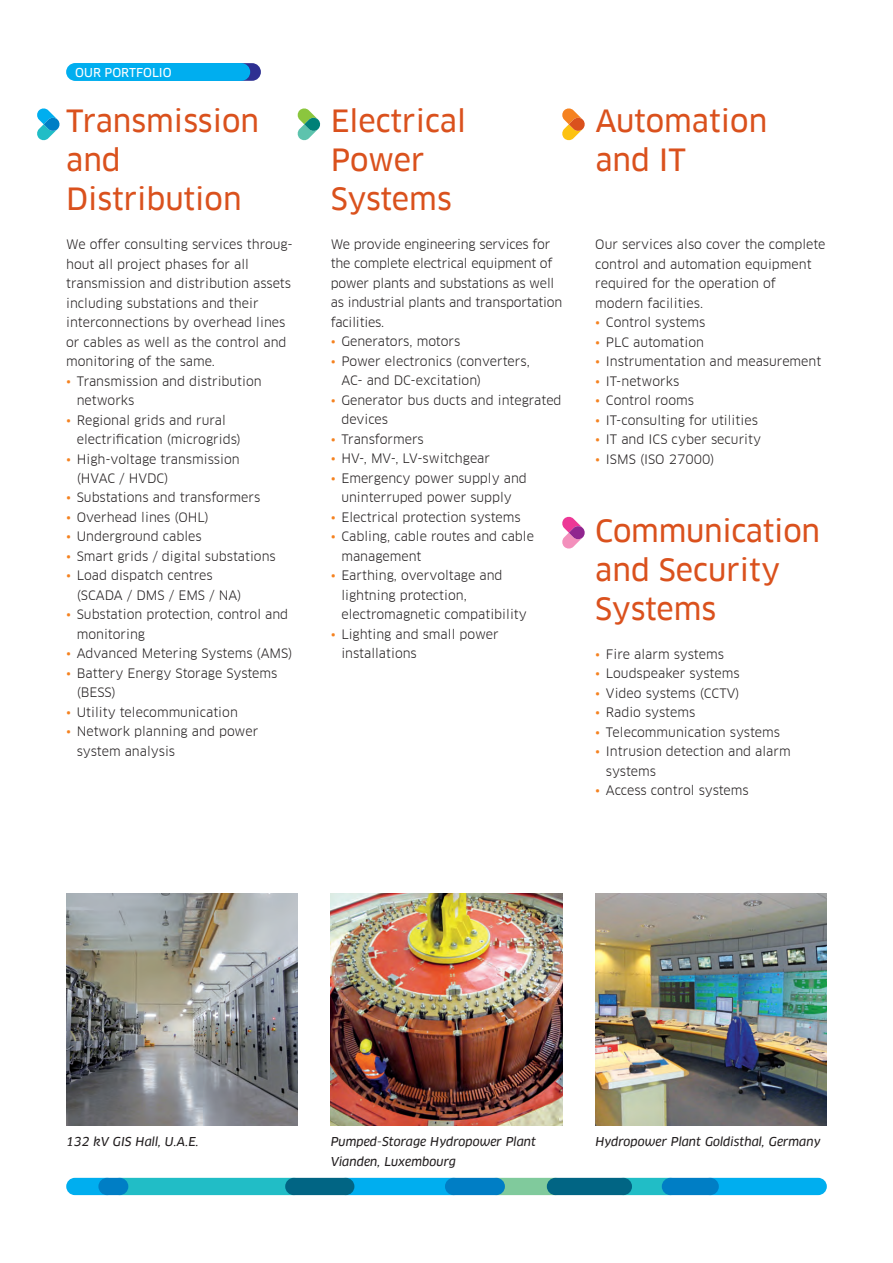
<style>
.page{position:relative;width:893px;height:1263px;background:#fff}
.page>*{position:absolute;margin:0;border:0;box-sizing:border-box;transform-origin:0 0}
.t1{font:30px/39px "Clan Offc Pro News";color:#da511d}
.t2{font:12.75px/19.5px "Clan Offc Pro";color:#231f20}
.t3{font:italic 12px "Clan Offc Pro News";color:#231f20}
.t4{font:12px "Clan Offc Pro News";color:#fff}
.s1{color:#f58220}
</style>
<div class="page">
<div style="left:106px;top:63px;width:155px;height:18px;background:#2e3092;border-radius:9px"></div>
<div style="left:66px;top:63px;width:184px;height:18px;background:#00aeef;border-radius:9px"></div>
<img style="left:331px;top:894px;width:231px;height:231px">
<img style="left:66px;top:894px;width:232px;height:231px">
<img style="left:595px;top:894px;width:232px;height:231px">
<div style="left:701px;top:1178px;width:126px;height:17px;background:#00aeef;border-radius:9px"></div>
<div style="left:615px;top:1178px;width:64px;height:17px;background:#21bdc6;border-radius:9px"></div>
<div style="left:488px;top:1178px;width:76px;height:17px;background:#80ca9c;border-radius:9px"></div>
<div style="left:547px;top:1178px;width:85px;height:17px;background:#016584;border-radius:9px"></div>
<div style="left:337px;top:1178px;width:125px;height:17px;background:#00aeef;border-radius:9px"></div>
<div style="left:111px;top:1178px;width:191px;height:17px;background:#21bdc6;border-radius:9px"></div>
<div style="left:66px;top:1178px;width:50px;height:17px;background:#00aeef;border-radius:9px"></div>
<div style="left:445px;top:1178px;width:60px;height:17px;background:#007ec5;border-radius:9px"></div>
<div style="left:285px;top:1178px;width:69px;height:17px;background:#016584;border-radius:9px"></div>
<div style="left:98px;top:1178px;width:30px;height:17px;background:#007ec5;border-radius:9px"></div>
<div style="left:662px;top:1178px;width:57px;height:17px;background:#007ec5;border-radius:9px"></div>
<svg style="left:37px;top:108px;width:23px;height:33px"></svg>
<svg style="left:562px;top:516px;width:23px;height:33px"></svg>
<svg style="left:297px;top:108px;width:24px;height:33px"></svg>
<svg style="left:562px;top:108px;width:23px;height:33px"></svg>
<p class="t4" style="left:75px;top:65px;width:98px">OUR PORTFOLIO</p>
<h1 class="t1" style="left:66px;top:101px;width:194px">Transmission and<br>Distribution</h1>
<h1 class="t1" style="left:331px;top:101px;width:137px">Electrical<br>Power<br>Systems</h1>
<h1 class="t1" style="left:595px;top:101px;width:173px">Automation and IT</h1>
<p class="t2" style="left:66px;top:234px;width:228px">We offer consulting services throug&shy;hout all project phases for all transmission and distribution assets including substations and their interconnections by overhead lines or cables as well as the control and monitoring of the same.</p>
<p class="t2" style="left:77px;top:371px;width:186px;text-indent:-11px"><span class="s1">•</span> Transmission and distribution networks</p>
<p class="t2" style="left:77px;top:410px;width:166px;text-indent:-11px"><span class="s1">•</span> Regional grids and rural electrification (microgrids)</p>
<p class="t2" style="left:77px;top:449px;width:164px;text-indent:-11px"><span class="s1">•</span> High-voltage transmission (HVAC / HVDC)</p>
<p class="t2" style="left:66px;top:488px;width:196px"><span class="s1">•</span> Substations and transformers</p>
<p class="t2" style="left:66px;top:507px;width:144px"><span class="s1">•</span> Overhead lines (OHL)</p>
<p class="t2" style="left:66px;top:527px;width:137px"><span class="s1">•</span> Underground cables</p>
<p class="t2" style="left:66px;top:546px;width:211px"><span class="s1">•</span> Smart grids / digital substations</p>
<p class="t2" style="left:77px;top:566px;width:166px;text-indent:-11px"><span class="s1">•</span> Load dispatch centres (SCADA / DMS / EMS / NA)</p>
<p class="t2" style="left:77px;top:605px;width:213px;text-indent:-11px"><span class="s1">•</span> Substation protection, control and monitoring</p>
<p class="t2" style="left:66px;top:644px;width:228px"><span class="s1">•</span> Advanced Metering Systems (AMS)</p>
<p class="t2" style="left:77px;top:663px;width:202px;text-indent:-11px"><span class="s1">•</span> Battery Energy Storage Systems (BESS)</p>
<p class="t2" style="left:66px;top:702px;width:173px"><span class="s1">•</span> Utility telecommunication</p>
<p class="t2" style="left:77px;top:722px;width:183px;text-indent:-11px"><span class="s1">•</span> Network planning and power system analysis</p>
<p class="t2" style="left:331px;top:234px;width:233px">We provide engineering services for the complete electrical equipment of power plants and substations as well as industrial plants and transportation facilities.</p>
<p class="t2" style="left:331px;top:332px;width:131px"><span class="s1">•</span> Generators, motors</p>
<p class="t2" style="left:341px;top:351px;width:190px;text-indent:-11px"><span class="s1">•</span> Power electronics (converters,<br>AC- and DC-excitation)</p>
<p class="t2" style="left:341px;top:390px;width:222px;text-indent:-11px"><span class="s1">•</span> Generator bus ducts and integrated devices</p>
<p class="t2" style="left:331px;top:429px;width:95px"><span class="s1">•</span> Transformers</p>
<p class="t2" style="left:331px;top:449px;width:161px"><span class="s1">•</span> HV-, MV-, LV-switchgear</p>
<p class="t2" style="left:331px;top:468px;width:198px;text-align:center"><span class="s1">•</span> Emergency power supply and uninterruped power supply</p>
<p class="t2" style="left:331px;top:507px;width:191px"><span class="s1">•</span> Electrical protection systems</p>
<p class="t2" style="left:341px;top:527px;width:194px;text-indent:-11px"><span class="s1">•</span> Cabling, cable routes and cable management</p>
<p class="t2" style="left:341px;top:566px;width:187px;text-indent:-11px"><span class="s1">•</span> Earthing, overvoltage and lightning protection, electromagnetic compatibility</p>
<p class="t2" style="left:341px;top:624px;width:159px;text-indent:-11px"><span class="s1">•</span> Lighting and small power installations</p>
<p class="t2" style="left:595px;top:234px;width:232px">Our services also cover the complete control and automation equipment required for the operation of modern facilities.</p>
<p class="t2" style="left:595px;top:312px;width:112px"><span class="s1">•</span> Control systems</p>
<p class="t2" style="left:595px;top:332px;width:110px"><span class="s1">•</span> PLC automation</p>
<p class="t2" style="left:595px;top:351px;width:228px"><span class="s1">•</span> Instrumentation and measurement</p>
<p class="t2" style="left:595px;top:371px;width:85px"><span class="s1">•</span> IT-networks</p>
<p class="t2" style="left:595px;top:390px;width:100px"><span class="s1">•</span> Control rooms</p>
<p class="t2" style="left:595px;top:410px;width:164px"><span class="s1">•</span> IT-consulting for utilities</p>
<p class="t2" style="left:595px;top:429px;width:167px"><span class="s1">•</span> IT and ICS cyber security</p>
<p class="t2" style="left:595px;top:449px;width:121px"><span class="s1">•</span> ISMS (ISO 27000)</p>
<h1 class="t1" style="left:595px;top:511px;width:226px">Communication and Security<br>Systems</h1>
<p class="t2" style="left:595px;top:644px;width:130px"><span class="s1">•</span> Fire alarm systems</p>
<p class="t2" style="left:595px;top:663px;width:146px"><span class="s1">•</span> Loudspeaker systems</p>
<p class="t2" style="left:595px;top:683px;width:146px"><span class="s1">•</span> Video systems (CCTV)</p>
<p class="t2" style="left:595px;top:702px;width:101px"><span class="s1">•</span> Radio systems</p>
<p class="t2" style="left:595px;top:722px;width:186px"><span class="s1">•</span> Telecommunication systems</p>
<p class="t2" style="left:606px;top:741px;width:186px;text-indent:-11px"><span class="s1">•</span> Intrusion detection and alarm systems</p>
<p class="t2" style="left:595px;top:780px;width:155px"><span class="s1">•</span> Access control systems</p>
<p class="t3" style="left:66px;top:1135px;width:134px">132 kV GIS Hall, U.A.E.</p>
<p class="t3" style="left:331px;top:1135px;width:207px">Pumped-Storage Hydropower Plant</p>
<p class="t3" style="left:595px;top:1135px;width:227px">Hydropower Plant Goldisthal, Germany</p>
<p class="t3" style="left:331px;top:1154px;width:127px">Vianden, Luxembourg</p>
</div>
